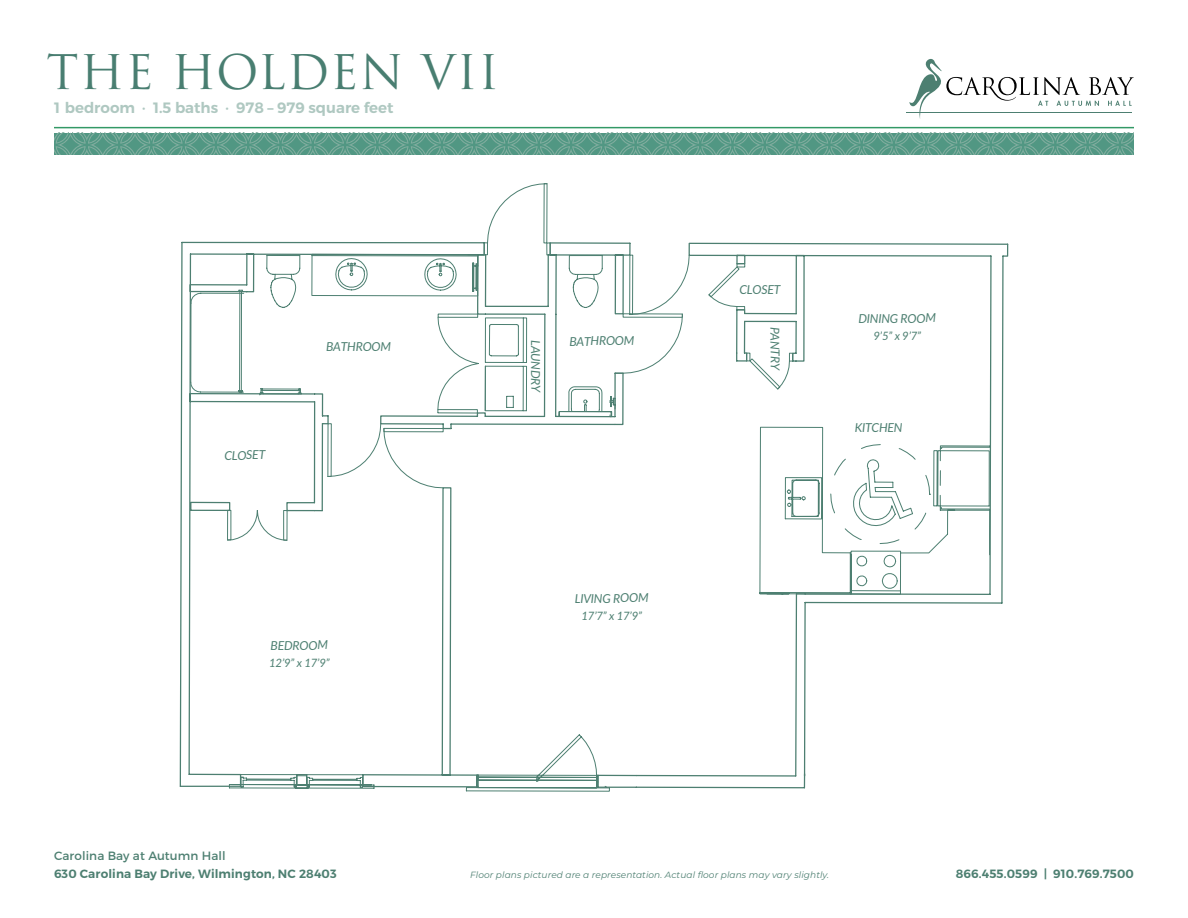
<style>
.page{position:relative;width:1188px;height:918px;background:#fff}
.page>*{position:absolute;margin:0;border:0;box-sizing:border-box;transform-origin:0 0}
.t1{font:46.5px "Trajan Pro";letter-spacing:.025em;color:#497e71}
.t2{font:600 15px "Montserrat";color:#afc8c1}
.t3{font:italic 12.3px "Lato";letter-spacing:-.03em;color:#4d7f71}
.t4{font:600 12px "Montserrat";letter-spacing:.01em;color:#4d7f71}
.t5{font:12px "Montserrat";letter-spacing:.01em;color:#4d7f71}
.t6{font:italic 11.55px "Lato";letter-spacing:-.03em;color:#4d7f71}
.t7{font:italic 9px "Montserrat";letter-spacing:.01em;color:#4d7f71}
</style>
<div class="page">
<hr style="left:54px;top:127px;width:1080px;height:1px;background:#396">
<svg style="left:909px;top:59px;width:225px;height:60px"></svg>
<hr style="left:907px;top:112px;width:225px;height:1px;background:#4d7f71">
<svg style="left:54px;top:133px;width:1080px;height:21px;background:#5e9d8a"></svg>
<svg style="left:180px;top:241px;width:828px;height:548px"></svg>
<h1 class="t1" style="left:46px;top:42px;width:454px">THE HOLDEN VII</h1>
<p class="t2" style="left:54px;top:98px;width:341px">1 bedroom · 1.5 baths · 978 – 979 square feet</p>
<p class="t3" style="left:224px;top:446px;width:43px">CLOSET</p>
<p class="t3" style="left:326px;top:338px;width:67px">BATHROOM</p>
<p class="t3" style="left:271px;top:636px;width:59px">BEDROOM</p>
<p class="t6" style="left:269px;top:654px;width:62px">12’9” x 17’9”</p>
<p class="t3" style="left:544px;top:340px;width:55px;rotate:90deg">LAUNDRY</p>
<p class="t3" style="left:569px;top:332px;width:67px">BATHROOM</p>
<p class="t3" style="left:575px;top:589px;width:75px">LIVING ROOM</p>
<p class="t6" style="left:582px;top:607px;width:62px">17’7” x 17’9”</p>
<p class="t3" style="left:739px;top:281px;width:43px">CLOSET</p>
<p class="t3" style="left:784px;top:327px;width:45px;rotate:90deg">PANTRY</p>
<p class="t3" style="left:858px;top:310px;width:79px">DINING ROOM</p>
<p class="t6" style="left:873px;top:327px;width:49px">9’5” x 9’7”</p>
<p class="t3" style="left:855px;top:419px;width:50px">KITCHEN</p>
<p class="t5" style="left:54px;top:848px;width:173px">Carolina Bay at Autumn Hall</p>
<p class="t4" style="left:54px;top:866px;width:284px">630 Carolina Bay Drive, Wilmington, NC 28403</p>
<p class="t4" style="left:956px;top:866px;width:180px">866.455.0599 | 910.769.7500</p>
<p class="t7" style="left:470px;top:868px;width:361px">Floor plans pictured are a representation. Actual floor plans may vary slightly.</p>
</div>
